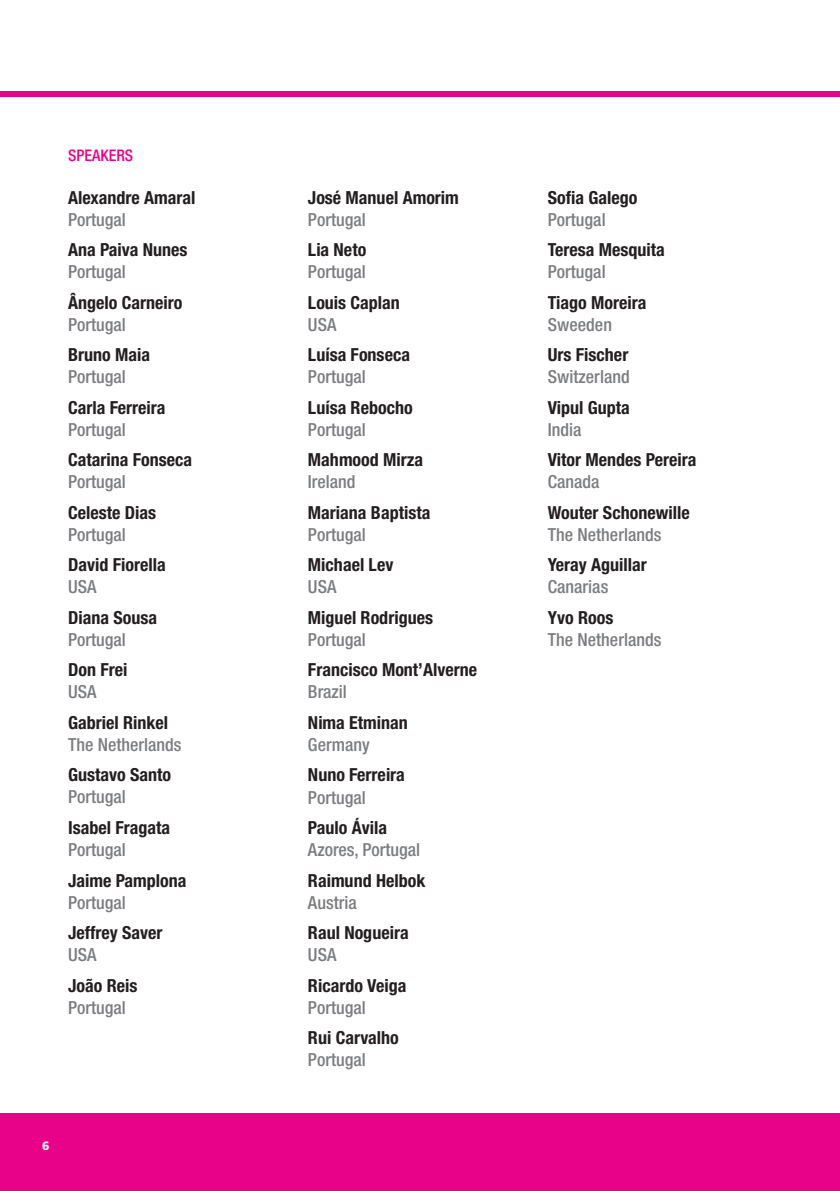
<style>
.page{position:relative;width:840px;height:1191px;background:#fff}
.page>*{position:absolute;margin:0;border:0;box-sizing:border-box;transform-origin:0 0}
.t1{font:700 condensed 18px "Helvetica Neue";color:#231f20}
.t2{font:500 condensed 18px "Helvetica Neue";color:#7c7d80}
.t3{font:500 condensed 16px "Helvetica Neue";color:#e80289}
.t4{font:900 12px "Frutiger LT Std";color:#fff}
</style>
<div class="page">
<div style="left:0;top:1113px;width:839px;height:78px;background:#e80289"></div>
<div style="left:0;top:91px;width:839px;height:6px;background:#e80289"></div>
<p class="t3" style="left:68px;top:146px;width:67px">SPEAKERS</p>
<p class="t1" style="left:68px;top:186px;width:129px">Alexandre Amaral</p>
<p class="t2" style="left:68px;top:208px;width:59px">Portugal</p>
<p class="t1" style="left:68px;top:239px;width:121px">Ana Paiva Nunes</p>
<p class="t2" style="left:68px;top:261px;width:59px">Portugal</p>
<p class="t1" style="left:68px;top:291px;width:116px">Ângelo Carneiro</p>
<p class="t2" style="left:68px;top:313px;width:59px">Portugal</p>
<p class="t1" style="left:68px;top:344px;width:83px">Bruno Maia</p>
<p class="t2" style="left:68px;top:366px;width:59px">Portugal</p>
<p class="t1" style="left:68px;top:396px;width:99px">Carla Ferreira</p>
<p class="t2" style="left:68px;top:419px;width:59px">Portugal</p>
<p class="t1" style="left:68px;top:449px;width:125px">Catarina Fonseca</p>
<p class="t2" style="left:68px;top:471px;width:59px">Portugal</p>
<p class="t1" style="left:68px;top:501px;width:89px">Celeste Dias</p>
<p class="t2" style="left:68px;top:524px;width:59px">Portugal</p>
<p class="t1" style="left:68px;top:554px;width:99px">David Fiorella</p>
<p class="t2" style="left:68px;top:576px;width:30px">USA</p>
<p class="t1" style="left:68px;top:606px;width:90px">Diana Sousa</p>
<p class="t2" style="left:68px;top:629px;width:59px">Portugal</p>
<p class="t1" style="left:68px;top:659px;width:61px">Don Frei</p>
<p class="t2" style="left:68px;top:681px;width:30px">USA</p>
<p class="t1" style="left:68px;top:711px;width:101px">Gabriel Rinkel</p>
<p class="t2" style="left:68px;top:734px;width:115px">The Netherlands</p>
<p class="t1" style="left:68px;top:764px;width:104px">Gustavo Santo</p>
<p class="t2" style="left:68px;top:786px;width:59px">Portugal</p>
<p class="t1" style="left:68px;top:816px;width:103px">Isabel Fragata</p>
<p class="t2" style="left:68px;top:839px;width:59px">Portugal</p>
<p class="t1" style="left:68px;top:869px;width:120px">Jaime Pamplona</p>
<p class="t2" style="left:68px;top:891px;width:59px">Portugal</p>
<p class="t1" style="left:68px;top:921px;width:96px">Jeffrey Saver</p>
<p class="t2" style="left:68px;top:944px;width:30px">USA</p>
<p class="t1" style="left:68px;top:974px;width:71px">João Reis</p>
<p class="t2" style="left:68px;top:996px;width:59px">Portugal</p>
<p class="t4" style="left:42px;top:1138px;width:9px">6</p>
<p class="t1" style="left:308px;top:186px;width:152px">José Manuel Amorim</p>
<p class="t2" style="left:308px;top:209px;width:59px">Portugal</p>
<p class="t1" style="left:308px;top:239px;width:60px">Lia Neto</p>
<p class="t2" style="left:308px;top:261px;width:59px">Portugal</p>
<p class="t1" style="left:308px;top:291px;width:93px">Louis Caplan</p>
<p class="t2" style="left:308px;top:314px;width:30px">USA</p>
<p class="t1" style="left:308px;top:344px;width:103px">Luísa Fonseca</p>
<p class="t2" style="left:308px;top:366px;width:59px">Portugal</p>
<p class="t1" style="left:308px;top:396px;width:106px">Luísa Rebocho</p>
<p class="t2" style="left:308px;top:419px;width:59px">Portugal</p>
<p class="t1" style="left:308px;top:449px;width:117px">Mahmood Mirza</p>
<p class="t2" style="left:308px;top:471px;width:49px">Ireland</p>
<p class="t1" style="left:308px;top:501px;width:124px">Mariana Baptista</p>
<p class="t2" style="left:308px;top:524px;width:59px">Portugal</p>
<p class="t1" style="left:308px;top:554px;width:87px">Michael Lev</p>
<p class="t2" style="left:308px;top:576px;width:30px">USA</p>
<p class="t1" style="left:308px;top:606px;width:126px">Miguel Rodrigues</p>
<p class="t2" style="left:308px;top:629px;width:59px">Portugal</p>
<p class="t1" style="left:308px;top:659px;width:170px">Francisco Mont’Alverne</p>
<p class="t2" style="left:308px;top:681px;width:40px">Brazil</p>
<p class="t1" style="left:308px;top:711px;width:101px">Nima Etminan</p>
<p class="t2" style="left:308px;top:734px;width:63px">Germany</p>
<p class="t1" style="left:308px;top:764px;width:98px">Nuno Ferreira</p>
<p class="t2" style="left:308px;top:786px;width:59px">Portugal</p>
<p class="t1" style="left:308px;top:816px;width:81px">Paulo Ávila</p>
<p class="t2" style="left:308px;top:839px;width:114px">Azores, Portugal</p>
<p class="t1" style="left:308px;top:869px;width:119px">Raimund Helbok</p>
<p class="t2" style="left:308px;top:891px;width:50px">Austria</p>
<p class="t1" style="left:308px;top:921px;width:102px">Raul Nogueira</p>
<p class="t2" style="left:308px;top:944px;width:30px">USA</p>
<p class="t1" style="left:308px;top:974px;width:100px">Ricardo Veiga</p>
<p class="t2" style="left:308px;top:996px;width:59px">Portugal</p>
<p class="t1" style="left:308px;top:1026px;width:92px">Rui Carvalho</p>
<p class="t2" style="left:308px;top:1049px;width:59px">Portugal</p>
<p class="t1" style="left:547px;top:186px;width:91px">Sofia Galego</p>
<p class="t2" style="left:547px;top:209px;width:59px">Portugal</p>
<p class="t1" style="left:547px;top:239px;width:118px">Teresa Mesquita</p>
<p class="t2" style="left:547px;top:261px;width:59px">Portugal</p>
<p class="t1" style="left:547px;top:291px;width:100px">Tiago Moreira</p>
<p class="t2" style="left:547px;top:314px;width:65px">Sweeden</p>
<p class="t1" style="left:547px;top:344px;width:82px">Urs Fischer</p>
<p class="t2" style="left:547px;top:366px;width:83px">Switzerland</p>
<p class="t1" style="left:547px;top:396px;width:83px">Vipul Gupta</p>
<p class="t2" style="left:547px;top:419px;width:35px">India</p>
<p class="t1" style="left:547px;top:449px;width:150px">Vitor Mendes Pereira</p>
<p class="t2" style="left:547px;top:471px;width:53px">Canada</p>
<p class="t1" style="left:547px;top:501px;width:143px">Wouter Schonewille</p>
<p class="t2" style="left:547px;top:524px;width:115px">The Netherlands</p>
<p class="t1" style="left:547px;top:554px;width:100px">Yeray Aguillar</p>
<p class="t2" style="left:547px;top:576px;width:62px">Canarias</p>
<p class="t1" style="left:547px;top:606px;width:67px">Yvo Roos</p>
<p class="t2" style="left:547px;top:629px;width:115px">The Netherlands</p>
</div>
